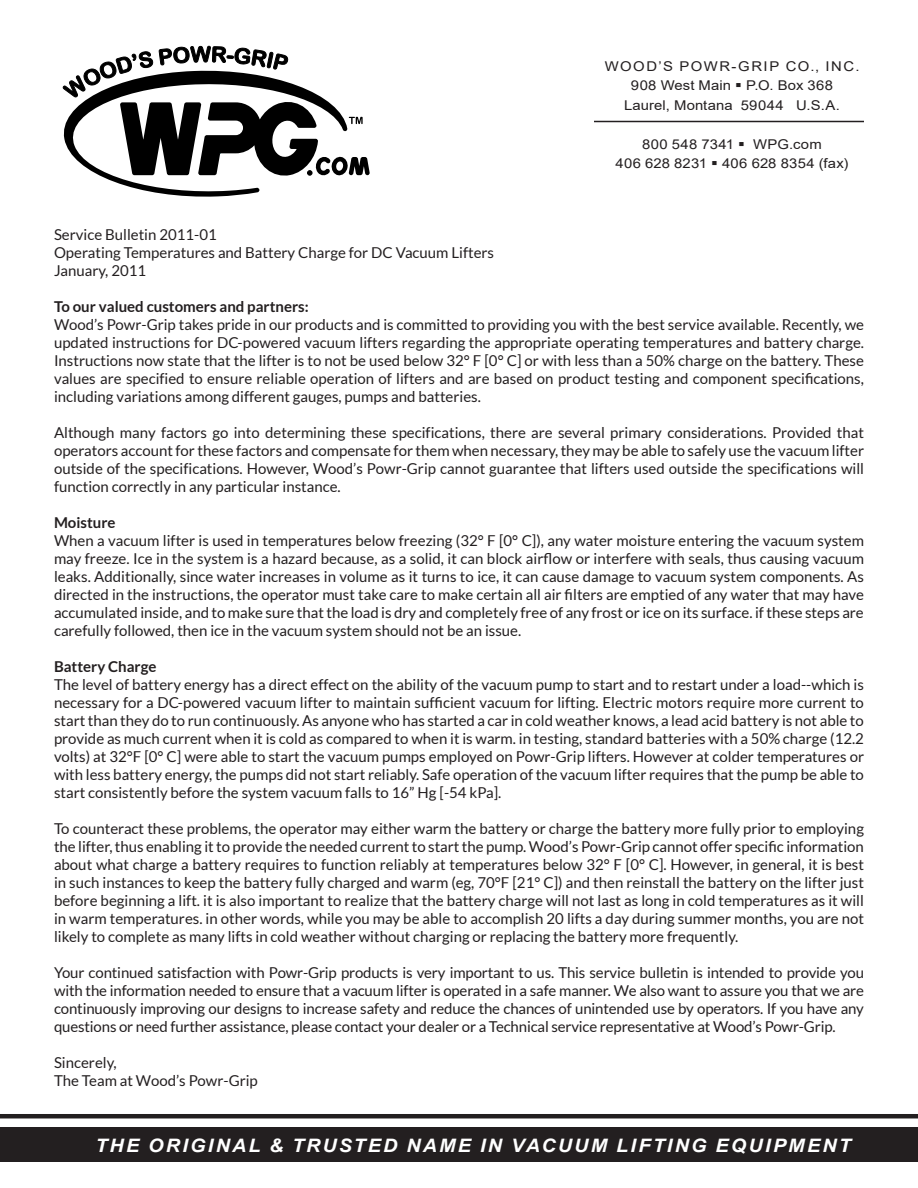
<style>
.page{position:relative;width:918px;height:1188px;background:#fff}
.page>*{position:absolute;margin:0;border:0;box-sizing:border-box;transform-origin:0 0}
.Company_Name_2{font:italic 700 18.6px "Arial";letter-spacing:.105em;color:#fff;scale:1.07 1}
.t1{font:15px/18px "Lato";color:#231f20;text-align:justify}
.t2{font:700 15px "Lato";color:#231f20}
.t3{font:13.5px "Arial";letter-spacing:.015em;color:#231f20;scale:1.1 1}
.t4{font:13.5px "Arial";letter-spacing:.11em;color:#231f20;scale:1.1 1}
</style>
<div class="page">
<div style="left:0;top:1127px;width:918px;height:35px;background:#231f20"></div>
<svg style="left:62px;top:46px;width:308px;height:151px"></svg>
<hr style="left:594px;top:121px;width:270px;height:1px;background:#231f20">
<hr style="left:0;top:1114px;width:918px;height:4px;background:#231f20">
<p class="t4" style="left:605px;top:57px;width:233px">WOOD’S POWR-GRIP CO., INC.</p>
<p class="t3" style="left:631px;top:76px;width:185px">908 West Main ▪ P.O. Box 368</p>
<p class="t3" style="left:624px;top:96px;width:198px">Laurel, Montana 59044 U.S.A.</p>
<p class="t3" style="left:642px;top:135px;width:165px">800 548 7341 ▪ WPG.com</p>
<p class="t3" style="left:616px;top:154px;width:213px">406 628 8231 ▪ 406 628 8354 (fax)</p>
<p class="t1" style="left:54px;top:226px;width:442px;text-align:left">Service Bulletin 2011-01<br>Operating Temperatures and Battery Charge for DC Vacuum Lifters<br>January, 2011</p>
<p class="t2" style="left:54px;top:298px;width:256px">To our valued customers and partners:</p>
<p class="t1" style="left:54px;top:316px;width:812px">Wood’s Powr-Grip takes pride in our products and is committed to providing you with the best service available. Recently, we updated instructions for DC-powered vacuum lifters regarding the appropriate operating temperatures and battery charge.<br>Instructions now state that the lifter is to not be used below 32° F [0° C] or with less than a 50% charge on the battery. These values are specified to ensure reliable operation of lifters and are based on product testing and component specifications, including variations among different gauges, pumps and batteries.</p>
<p class="t1" style="left:54px;top:424px;width:812px">Although many factors go into determining these specifications, there are several primary considerations. Provided that operators account for these factors and compensate for them when necessary, they may be able to safely use the vacuum lifter outside of the specifications. However, Wood’s Powr-Grip cannot guarantee that lifters used outside the specifications will function correctly in any particular instance.</p>
<p class="t2" style="left:54px;top:514px;width:63px">Moisture</p>
<p class="t1" style="left:54px;top:532px;width:812px">When a vacuum lifter is used in temperatures below freezing (32° F [0° C]), any water moisture entering the vacuum system may freeze. Ice in the system is a hazard because, as a solid, it can block airflow or interfere with seals, thus causing vacuum leaks. Additionally, since water increases in volume as it turns to ice, it can cause damage to vacuum system components. As directed in the instructions, the operator must take care to make certain all air filters are emptied of any water that may have accumulated inside, and to make sure that the load is dry and completely free of any frost or ice on its surface. if these steps are carefully followed, then ice in the vacuum system should not be an issue.</p>
<p class="t2" style="left:54px;top:658px;width:104px">Battery Charge</p>
<p class="t1" style="left:54px;top:676px;width:812px">The level of battery energy has a direct effect on the ability of the vacuum pump to start and to restart under a load--which is necessary for a DC-powered vacuum lifter to maintain sufficient vacuum for lifting. Electric motors require more current to start than they do to run continuously. As anyone who has started a car in cold weather knows, a lead acid battery is not able to provide as much current when it is cold as compared to when it is warm. in testing, standard batteries with a 50% charge (12.2 volts) at 32°F [0° C] were able to start the vacuum pumps employed on Powr-Grip lifters. However at colder temperatures or with less battery energy, the pumps did not start reliably. Safe operation of the vacuum lifter requires that the pump be able to start consistently before the system vacuum falls to 16” Hg [-54 kPa].</p>
<p class="t1" style="left:54px;top:820px;width:812px">To counteract these problems, the operator may either warm the battery or charge the battery more fully prior to employing the lifter, thus enabling it to provide the needed current to start the pump. Wood’s Powr-Grip cannot offer specific information about what charge a battery requires to function reliably at temperatures below 32° F [0° C]. However, in general, it is best in such instances to keep the battery fully charged and warm (eg, 70°F [21° C]) and then reinstall the battery on the lifter just before beginning a lift. it is also important to realize that the battery charge will not last as long in cold temperatures as it will in warm temperatures. in other words, while you may be able to accomplish 20 lifts a day during summer months, you are not likely to complete as many lifts in cold weather without charging or replacing the battery more frequently.</p>
<p class="t1" style="left:54px;top:964px;width:812px">Your continued satisfaction with Powr-Grip products is very important to us. This service bulletin is intended to provide you with the information needed to ensure that a vacuum lifter is operated in a safe manner. We also want to assure you that we are continuously improving our designs to increase safety and reduce the chances of unintended use by operators. If you have any questions or need further assistance, please contact your dealer or a Technical service representative at Wood’s Powr-Grip.</p>
<p class="t1" style="left:54px;top:1054px;width:205px">Sincerely,<br>The Team at Wood’s Powr-Grip</p>
<p class="Company_Name_2" style="left:95px;top:1133px;width:708px">THE ORIGINAL &amp; TRUSTED NAME IN VACUUM LIFTING EQUIPMENT</p>
</div>
